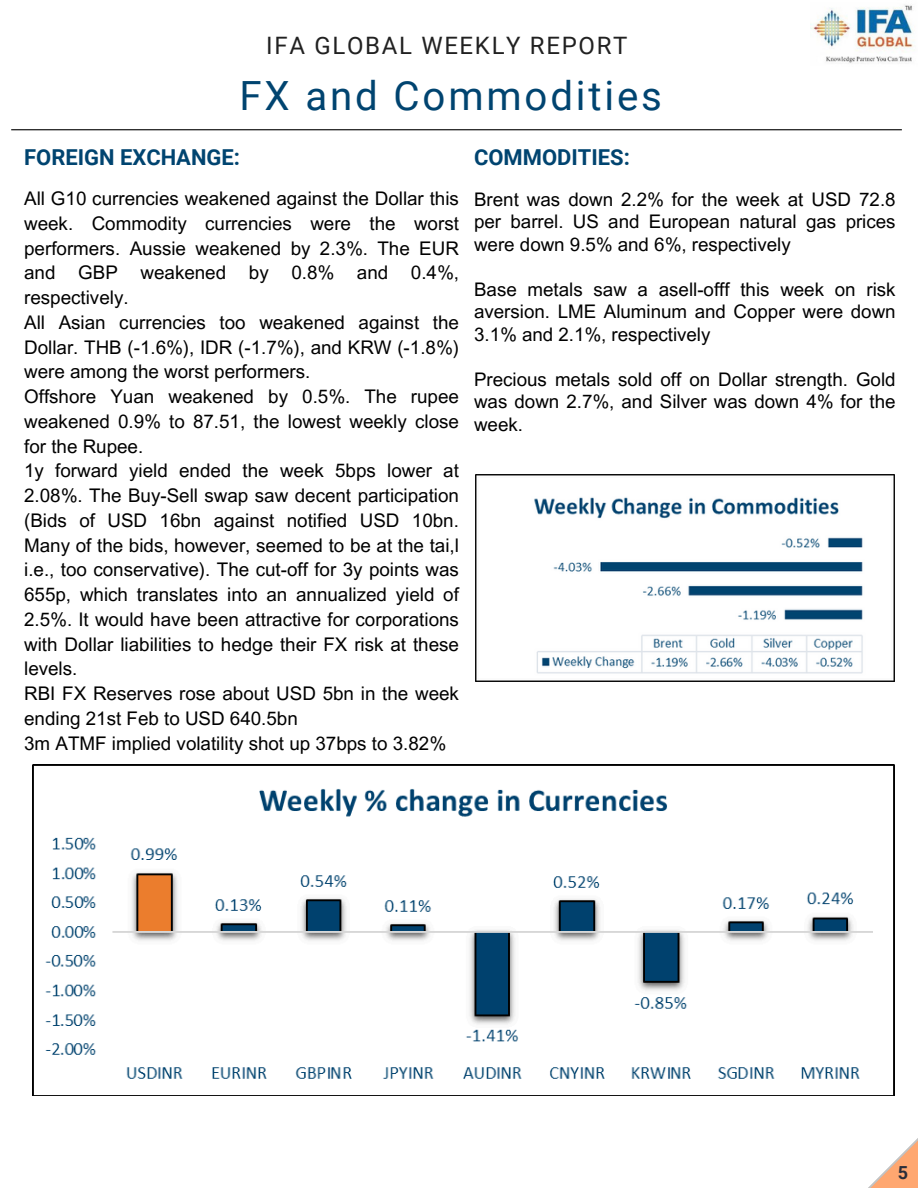
<style>
.page{position:relative;width:918px;height:1188px;background:#fff}
.page>*{position:absolute;margin:0;border:0;box-sizing:border-box;transform-origin:0 0}
.t1{font:40.2px "Roboto";letter-spacing:.07em;color:#004470}
.t2{font:24px "Roboto";letter-spacing:.07em;color:#212121}
.t3{font:700 21.9px "Roboto";color:#004470}
.t4{font:18.75px/24.8px "Arial MT Pro";color:#000;text-align:justify}
.t5{font:700 18px "Roboto";color:#2a2e3a}
</style>
<div class="page">
<hr style="left:11px;top:129px;width:891px;height:1px;background:#000">
<img style="left:811px;top:4px;width:103px;height:59px">
<svg style="left:868px;top:1138px;width:50px;height:50px"></svg>
<img style="left:475px;top:474px;width:420px;height:207px">
<img style="left:33px;top:765px;width:862px;height:331px">
<p class="t2" style="left:266px;top:32px;width:363px">IFA GLOBAL WEEKLY REPORT</p>
<h1 class="t1" style="left:240px;top:73px;width:424px">FX and Commodities</h1>
<h3 class="t3" style="left:24px;top:145px;width:217px">FOREIGN EXCHANGE:</h3>
<p class="t4" style="left:24px;top:189px;width:436px">All G10 currencies weakened against the Dollar this week. Commodity currencies were the worst performers. Aussie weakened by 2.3%. The EUR and GBP weakened by 0.8% and 0.4%, respectively.</p>
<h2 class="t4" style="left:24px;top:312px;width:436px">All Asian currencies too weakened against the Dollar. THB (-1.6%), IDR (-1.7%), and KRW (-1.8%) were among the worst performers.</h2>
<h2 class="t4" style="left:24px;top:387px;width:436px">Offshore Yuan weakened by 0.5%. The rupee weakened 0.9% to 87.51, the lowest weekly close for the Rupee.</h2>
<p class="t4" style="left:24px;top:461px;width:436px">1y forward yield ended the week 5bps lower at 2.08%. The Buy-Sell swap saw decent participation (Bids of USD 16bn against notified USD 10bn.<br>Many of the bids, however, seemed to be at the tai,l i.e., too conservative). The cut-off for 3y points was 655p, which translates into an annualized yield of 2.5%. It would have been attractive for corporations with Dollar liabilities to hedge their FX risk at these levels.</p>
<p class="t4" style="left:24px;top:684px;width:436px">RBI FX Reserves rose about USD 5bn in the week ending 21st Feb to USD 640.5bn</p>
<p class="t4" style="left:24px;top:733px;width:423px">3m ATMF implied volatility shot up 37bps to 3.82%</p>
<p class="t3" style="left:474px;top:145px;width:157px">COMMODITIES:</p>
<p class="t4" style="left:474px;top:190px;width:423px;line-height:22.5px">Brent was down 2.2% for the week at USD 72.8 per barrel. US and European natural gas prices were down 9.5% and 6%, respectively</p>
<p class="t4" style="left:474px;top:280px;width:423px;line-height:22.5px">Base metals saw a asell-offf this week on risk aversion. LME Aluminum and Copper were down 3.1% and 2.1%, respectively</p>
<p class="t4" style="left:474px;top:370px;width:423px;line-height:22.5px">Precious metals sold off on Dollar strength. Gold was down 2.7%, and Silver was down 4% for the week.</p>
<p class="t5" style="left:898px;top:1162px;width:12px">5</p>
</div>
